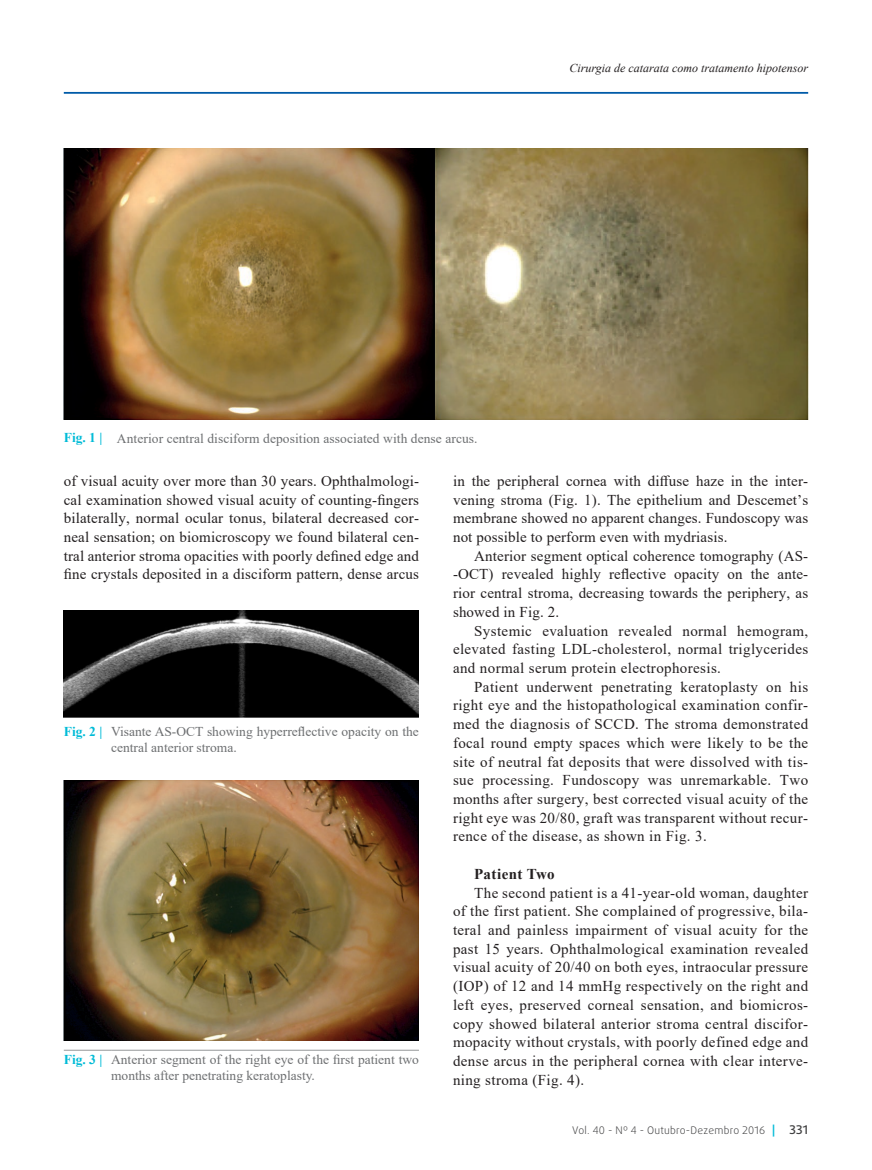
<style>
.page{position:relative;width:872px;height:1170px;background:#fff}
.page>*{position:absolute;margin:0;border:0;box-sizing:border-box;transform-origin:0 0}
.t1{font:15px/18.8px "Times New Roman";letter-spacing:.015em;color:#231f20;text-align:justify}
.t2{font:700 15px "Times New Roman";letter-spacing:.015em;color:#231f20}
.t3{font:13.5px/16.2px "Times New Roman";color:#6d6f71}
.t4{font:italic 12px "Times New Roman";color:#231f20}
.t5{font:300 10.5px "Daxline Pro";letter-spacing:.025em;color:#414142}
.s1{font-weight:700;color:#00bbd7}
.s2{font-weight:500;font-size:12px;color:#00bbd7}
.s3{font-weight:500;font-size:12px}
</style>
<div class="page">
<hr style="left:64px;top:92px;width:744px;height:2px;background:#005ba8">
<img style="left:64px;top:149px;width:744px;height:270px">
<div style="left:64px;top:610px;width:355px;height:110px;background:linear-gradient(to right,#fff,#fff)"></div>
<img style="left:64px;top:610px;width:355px;height:107px">
<hr style="left:64px;top:1049px;width:47px;height:1px;background:#949698">
<hr style="left:111px;top:1049px;width:308px;height:1px;background:#949698">
<img style="left:64px;top:780px;width:355px;height:260px">
<p class="t4" style="left:569px;top:59px;width:240px">Cirurgia de catarata como tratamento hipotensor</p>
<p class="t3" style="left:64px;top:429px;width:415px"><span class="s1">Fig. 1 |</span> Anterior central disciform deposition associated with dense arcus.</p>
<p class="t1" style="left:64px;top:471px;width:357px">of visual acuity over more than 30 years. Ophthalmologi&shy;cal examination showed visual acuity of counting-fingers bilaterally, normal ocular tonus, bilateral decreased cor&shy;neal sensation; on biomicroscopy we found bilateral cen&shy;tral anterior stroma opacities with poorly defined edge and fine crystals deposited in a disciform pattern, dense arcus</p>
<p class="t1" style="left:453px;top:471px;width:357px">in the peripheral cornea with diffuse haze in the inter&shy;vening stroma (Fig. 1). The epithelium and Descemet’s membrane showed no apparent changes. Fundoscopy was not possible to perform even with mydriasis.</p>
<p class="t1" style="left:453px;top:546px;width:357px;text-indent:21px">Anterior segment optical coherence tomography (AS--OCT) revealed highly reflective opacity on the ante&shy;rior central stroma, decreasing towards the periphery, as showed in Fig. 2.</p>
<p class="t1" style="left:453px;top:620px;width:357px;text-indent:21px">Systemic evaluation revealed normal hemogram, elevated fasting LDL-cholesterol, normal triglycerides and normal serum protein electrophoresis.</p>
<p class="t1" style="left:453px;top:676px;width:357px;text-indent:21px">Patient underwent penetrating keratoplasty on his right eye and the histopathological examination confir&shy;med the diagnosis of SCCD. The stroma demonstrated focal round empty spaces which were likely to be the site of neutral fat deposits that were dissolved with tis&shy;sue processing. Fundoscopy was unremarkable. Two months after surgery, best corrected visual acuity of the right eye was 20/80, graft was transparent without recur&shy;rence of the disease, as shown in Fig. 3.</p>
<p class="t2" style="left:474px;top:863px;width:82px">Patient Two</p>
<p class="t1" style="left:453px;top:882px;width:357px;text-indent:21px">The second patient is a 41-year-old woman, daughter of the first patient. She complained of progressive, bila&shy;teral and painless impairment of visual acuity for the past 15 years. Ophthalmological examination revealed visual acuity of 20/40 on both eyes, intraocular pressure (IOP) of 12 and 14 mmHg respectively on the right and left eyes, preserved corneal sensation, and biomicros&shy;copy showed bilateral anterior stroma central discifor&shy;mopacity without crystals, with poorly defined edge and dense arcus in the peripheral cornea with clear interve&shy;ning stroma (Fig. 4).</p>
<p class="t3" style="left:111px;top:722px;width:309px;text-indent:-47px"><span class="s1">Fig. 2 |</span> Visante AS-OCT showing hyperreflective opacity on the central anterior stroma.</p>
<p class="t3" style="left:111px;top:1050px;width:309px;text-indent:-47px"><span class="s1">Fig. 3 |</span> Anterior segment of the right eye of the first patient two months after penetrating keratoplasty.</p>
<p class="t5" style="left:572px;top:1122px;width:237px">Vol. 40 - Nº 4 - Outubro-Dezembro 2016 <span class="s2">|</span> <span class="s3">331</span></p>
</div>
